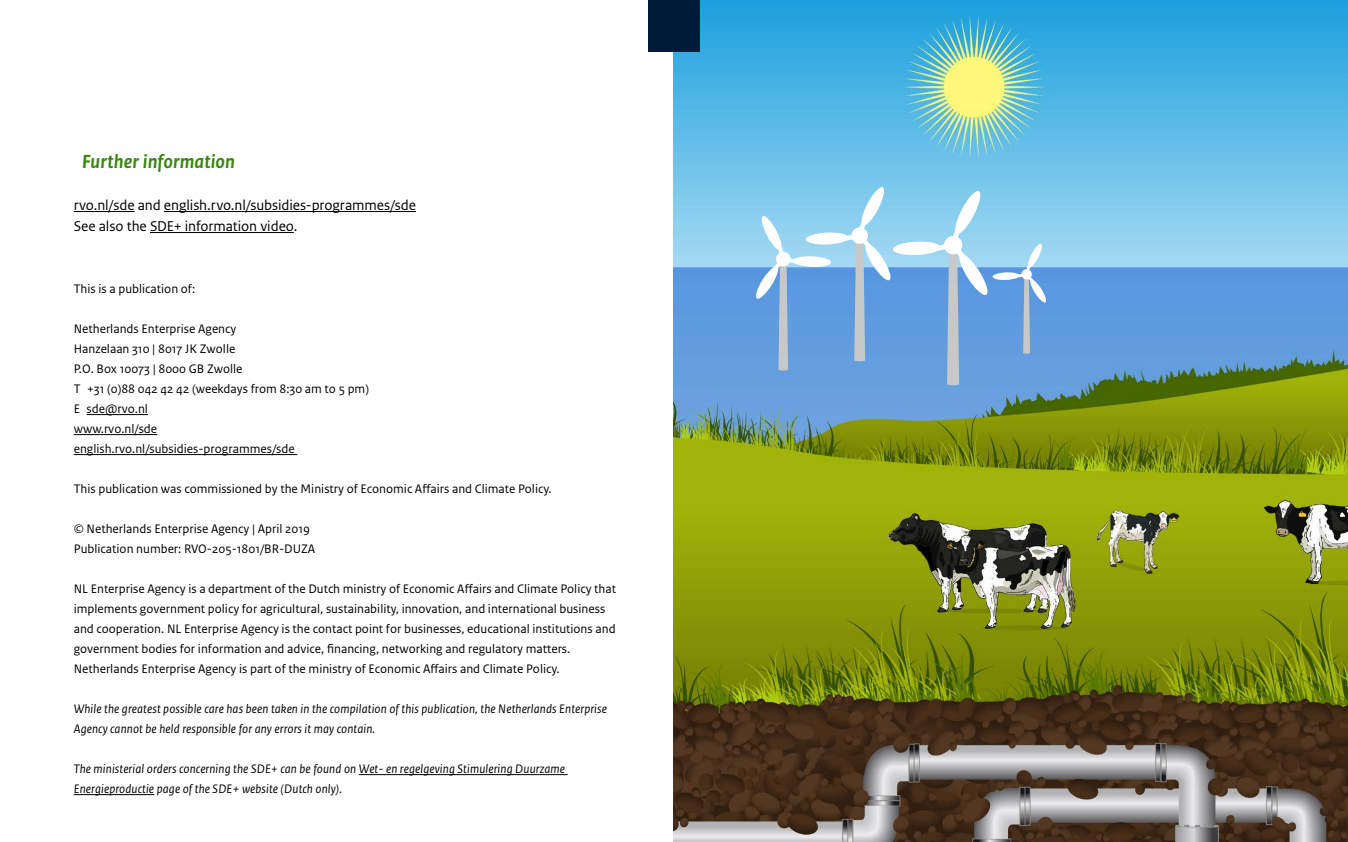
<style>
.page{position:relative;width:1348px;height:842px;background:#fff}
.page>*{position:absolute;margin:0;border:0;box-sizing:border-box;transform-origin:0 0}
.H2_-_kop{font:italic 700 20px "Rijksoverheid Sans Text";letter-spacing:.005em;color:#39870c}
.P_-_plat{font:15px "Rijksoverheid Sans Text";letter-spacing:-.005em;color:#000}
.P_-_Colofon{font:13px/20px "Rijksoverheid Sans Text";color:#000}
.P_-_Colofon_cursief{font:italic 13px/20px "Rijksoverheid Sans Text";letter-spacing:.01em;color:#000}
</style>
<div class="page">
<hr style="left:87px;top:414px;width:61px;height:1px;background:#000">
<hr style="left:74px;top:434px;width:83px;height:1px;background:#000">
<hr style="left:74px;top:454px;width:223px;height:1px;background:#000">
<hr style="left:359px;top:774px;width:209px;height:1px;background:#000">
<hr style="left:74px;top:794px;width:80px;height:1px;background:#000">
<hr style="left:74px;top:211px;width:61px;height:1px;background:#000">
<hr style="left:164px;top:211px;width:252px;height:1px;background:#000">
<hr style="left:150px;top:232px;width:144px;height:1px;background:#000">
<img style="left:673px;top:0;width:675px;height:842px">
<svg style="left:754px;top:186px;width:293px;height:199px;background:#83b8e5"></svg>
<div style="left:776px;top:252px;width:15px;height:14px;background:#fff;border-radius:50%"></div>
<div style="left:648px;top:0;width:51px;height:51px;background:#001b3a"></div>
<h2 class="H2_-_kop" style="left:82px;top:150px;width:154px">Further information</h2>
<p class="P_-_plat" style="left:74px;top:197px;width:344px">rvo.nl/sde and english.rvo.nl/subsidies-programmes/sde</p>
<p class="P_-_plat" style="left:74px;top:218px;width:225px">See also the SDE+ information video.</p>
<p class="P_-_Colofon" style="left:74px;top:279px;width:123px">This is a publication of:</p>
<p class="P_-_Colofon" style="left:74px;top:319px;width:164px">Netherlands Enterprise Agency</p>
<p class="P_-_Colofon" style="left:74px;top:339px;width:163px">Hanzelaan 310 | 8017 JK Zwolle</p>
<p class="P_-_Colofon" style="left:74px;top:359px;width:170px">P.O. Box 10073 | 8000 GB Zwolle</p>
<p class="P_-_Colofon" style="left:74px;top:379px;width:297px">T +31 (0)88 042 42 42 (weekdays from 8:30 am to 5 pm)</p>
<p class="P_-_Colofon" style="left:74px;top:399px;width:76px">E sde@rvo.nl</p>
<p class="P_-_Colofon" style="left:74px;top:419px;width:85px">www.rvo.nl/sde</p>
<p class="P_-_Colofon" style="left:74px;top:439px;width:222px">english.rvo.nl/subsidies-programmes/sde</p>
<p class="P_-_Colofon" style="left:74px;top:479px;width:479px">This publication was commissioned by the Ministry of Economic Affairs and Climate Policy.</p>
<p class="P_-_Colofon" style="left:74px;top:519px;width:238px">© Netherlands Enterprise Agency | April 2019</p>
<p class="P_-_Colofon" style="left:74px;top:539px;width:243px">Publication number: RVO-205-1801/BR-DUZA</p>
<p class="P_-_Colofon" style="left:74px;top:579px;width:544px">NL Enterprise Agency is a department of the Dutch ministry of Economic Affairs and Climate Policy that implements government policy for agricultural, sustainability, innovation, and international business and cooperation. NL Enterprise Agency is the contact point for businesses, educational institutions and government bodies for information and advice, financing, networking and regulatory matters.</p>
<p class="P_-_Colofon" style="left:74px;top:659px;width:487px">Netherlands Enterprise Agency is part of the ministry of Economic Affairs and Climate Policy.</p>
<p class="P_-_Colofon_cursief" style="left:74px;top:699px;width:535px">While the greatest possible care has been taken in the compilation of this publication, the Netherlands Enterprise<br>Agency cannot be held responsible for any errors it may contain.</p>
<p class="P_-_Colofon_cursief" style="left:74px;top:759px;width:493px">The ministerial orders concerning the SDE+ can be found on Wet- en regelgeving Stimulering Duurzame<br>Energieproductie page of the SDE+ website (Dutch only).</p>
</div>
